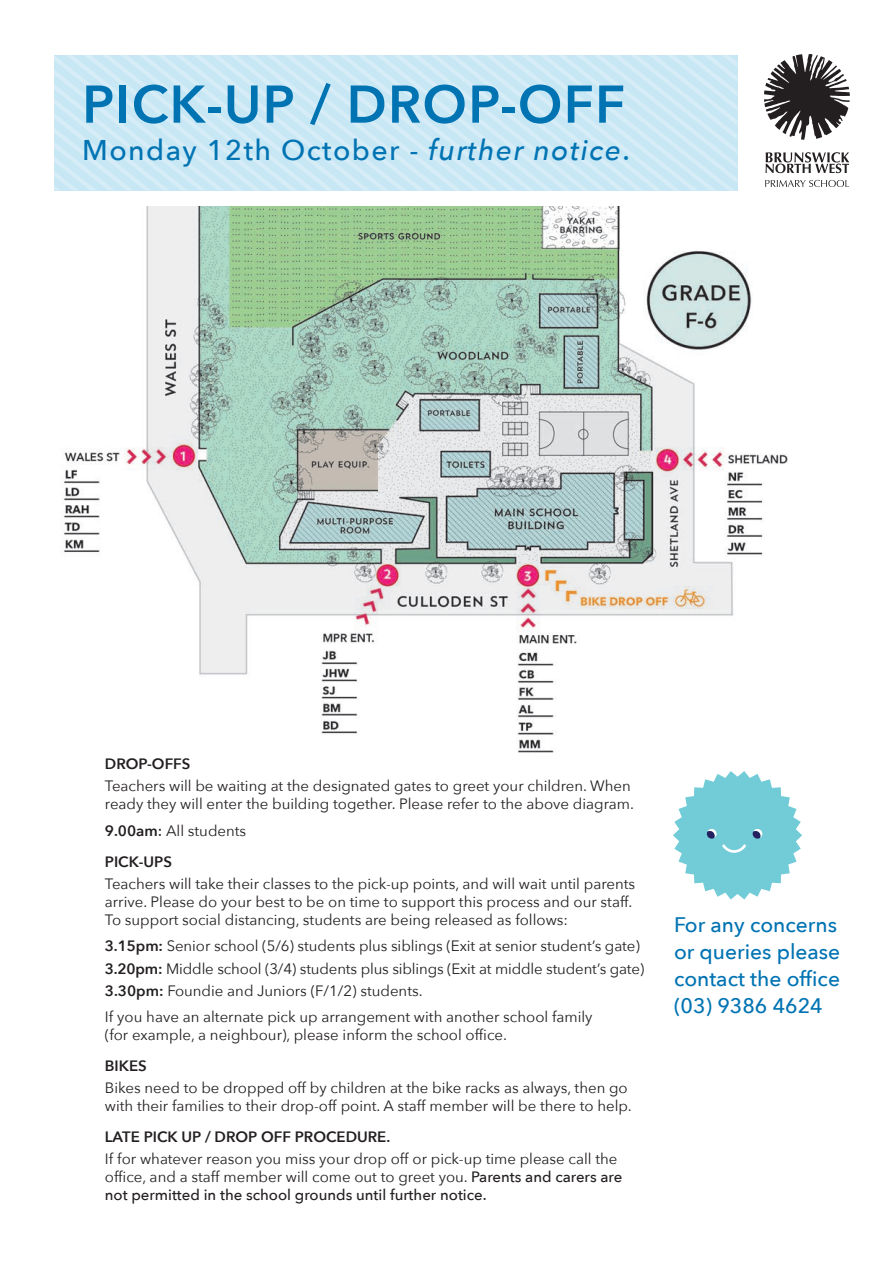
<style>
.page{position:relative;width:893px;height:1263px;background:#fff}
.page>*{position:absolute;margin:0;border:0;box-sizing:border-box;transform-origin:0 0}
.t1{font:600 52.5px "Avenir Next";letter-spacing:.025em;color:#0073b3}
.t2{font:500 28.5px "Avenir Next";letter-spacing:.05em;color:#0073b3}
.t3{font:500 21px/27px "Avenir Next";color:#0073b3}
.t4{font:15px/18px "Avenir Next";color:#231f20}
.t5{font:600 15px "Avenir Next";color:#231f20}
.s1{font-style:italic}
.s2{font-weight:600}
.s3{font-weight:500}
</style>
<div class="page">
<img style="left:62px;top:207px;width:726px;height:546px">
<svg style="left:673px;top:771px;width:129px;height:128px"></svg>
<svg style="left:764px;top:54px;width:86px;height:86px"></svg>
<svg style="left:765px;top:152px;width:84px;height:21px"></svg>
<svg style="left:765px;top:180px;width:84px;height:7px"></svg>
<svg style="left:54px;top:55px;width:683px;height:135px;background:#cce9f5"></svg>
<p class="t1" style="left:82px;top:59px;width:544px">PICK-UP / DROP-OFF</p>
<p class="t2" style="left:82px;top:126px;width:549px">Monday 12th October - <span class="s1">further notice</span>.</p>
<p class="t5" style="left:105px;top:751px;width:87px">DROP-OFFS</p>
<p class="t4" style="left:105px;top:776px;width:531px">Teachers will be waiting at the designated gates to greet your children. When ready they will enter the building together. Please refer to the above diagram.</p>
<p class="t4" style="left:105px;top:821px;width:143px"><span class="s2">9.00am</span><span class="s3">:</span> All students</p>
<p class="t5" style="left:105px;top:848px;width:69px">PICK-UPS</p>
<p class="t4" style="left:105px;top:874px;width:532px">Teachers will take their classes to the pick-up points, and will wait until parents arrive. Please do your best to be on time to support this process and our staff.<br>To support social distancing, students are being released as follows:</p>
<p class="t4" style="left:105px;top:936px;width:536px"><span class="s2">3.15pm:</span> Senior school (5/6) students plus siblings (Exit at senior student’s gate)</p>
<p class="t4" style="left:105px;top:959px;width:541px"><span class="s2">3.20pm:</span> Middle school (3/4) students plus siblings (Exit at middle student’s gate)</p>
<p class="t4" style="left:105px;top:981px;width:319px"><span class="s2">3.30pm:</span> Foundie and Juniors (F/1/2) students.</p>
<p class="t4" style="left:105px;top:1007px;width:489px">If you have an alternate pick up arrangement with another school family (for example, a neighbour), please inform the school office.</p>
<p class="t5" style="left:105px;top:1053px;width:44px">BIKES</p>
<p class="t4" style="left:105px;top:1078px;width:528px">Bikes need to be dropped off by children at the bike racks as always, then go with their families to their drop-off point. A staff member will be there to help.</p>
<p class="t5" style="left:105px;top:1124px;width:287px">LATE PICK UP / DROP OFF PROCEDURE.</p>
<p class="t4" style="left:105px;top:1149px;width:519px">If for whatever reason you miss your drop off or pick-up time please call the office, and a staff member will come out to greet you. <span class="s3">Parents and carers are not permitted in the school grounds until further notice.</span></p>
<p class="t3" style="left:674px;top:911px;width:168px">For any concerns or queries please contact the office (03) 9386 4624</p>
</div>
